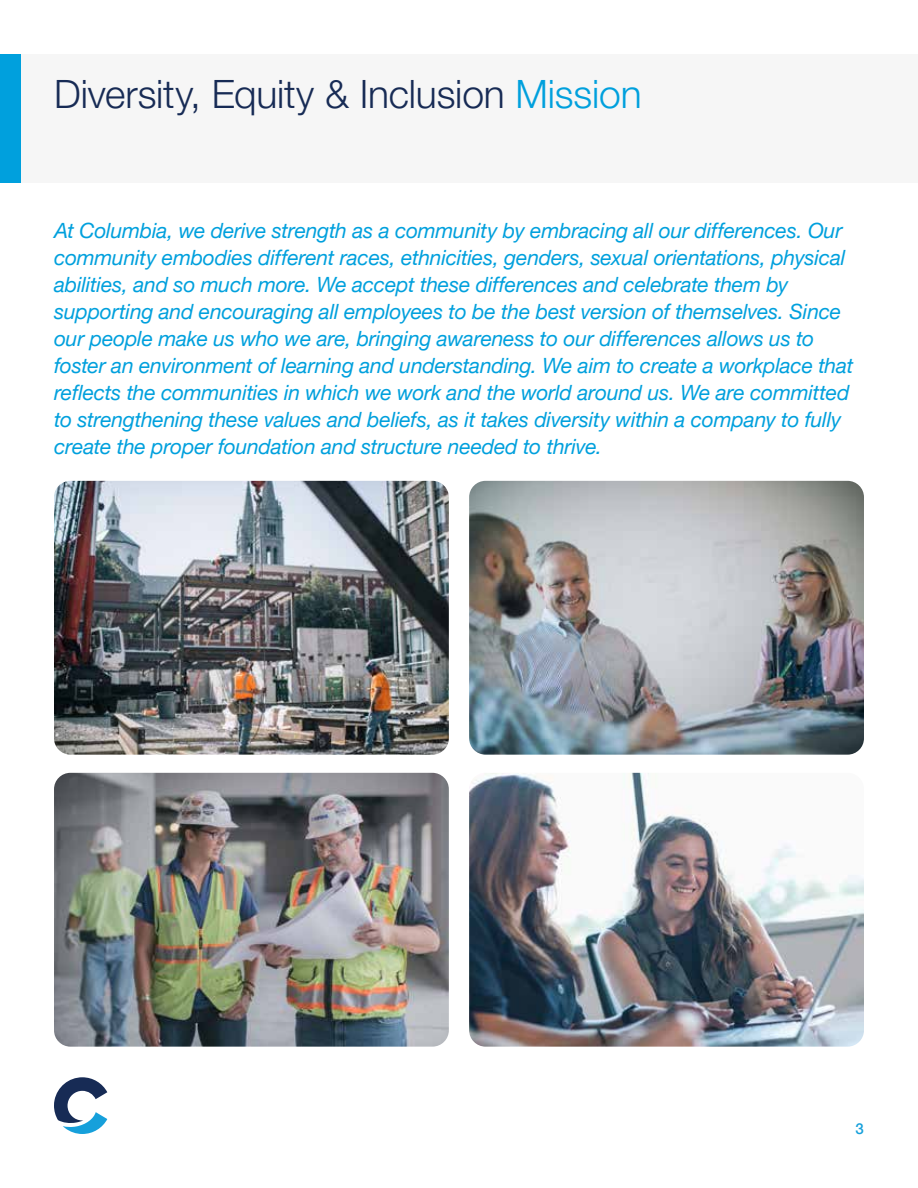
<style>
.page{position:relative;width:918px;height:1188px;background:#fff}
.page>*{position:absolute;margin:0;border:0;box-sizing:border-box;transform-origin:0 0}
.t1{font:300 39px "Helvetica Neue LT Pro";letter-spacing:-.005em;color:#172b55}
.t2{font:italic 21px/27px "Helvetica Neue LT Pro";letter-spacing:-.01em;color:#00a0dd}
.t3{font:500 15px "Helvetica Neue LT Pro";color:#16a0db}
.s1{color:#00a0dd}
</style>
<div class="page">
<img style="left:54px;top:481px;width:395px;height:274px">
<img style="left:54px;top:773px;width:395px;height:274px">
<img style="left:469px;top:481px;width:395px;height:274px">
<img style="left:469px;top:773px;width:395px;height:274px">
<svg style="left:54px;top:1077px;width:53px;height:57px"></svg>
<div style="left:20px;top:54px;width:898px;height:129px;background:#f6f6f6"></div>
<div style="left:0;top:54px;width:20px;height:129px;background:#00a0dd"></div>
<h1 class="t1" style="left:54px;top:70px;width:589px">Diversity, Equity &amp; Inclusion <span class="s1">Mission</span></h1>
<p class="t2" style="left:54px;top:217px;width:801px">At Columbia, we derive strength as a community by embracing all our differences. Our community embodies different races, ethnicities, genders, sexual orientations, physical abilities, and so much more. We accept these differences and celebrate them by supporting and encouraging all employees to be the best version of themselves. Since our people make us who we are, bringing awareness to our differences allows us to foster an environment of learning and understanding. We aim to create a workplace that reflects the communities in which we work and the world around us. We are committed to strengthening these values and beliefs, as it takes diversity within a company to fully create the proper foundation and structure needed to thrive.</p>
<p class="t3" style="left:856px;top:1120px;width:10px">3</p>
</div>
